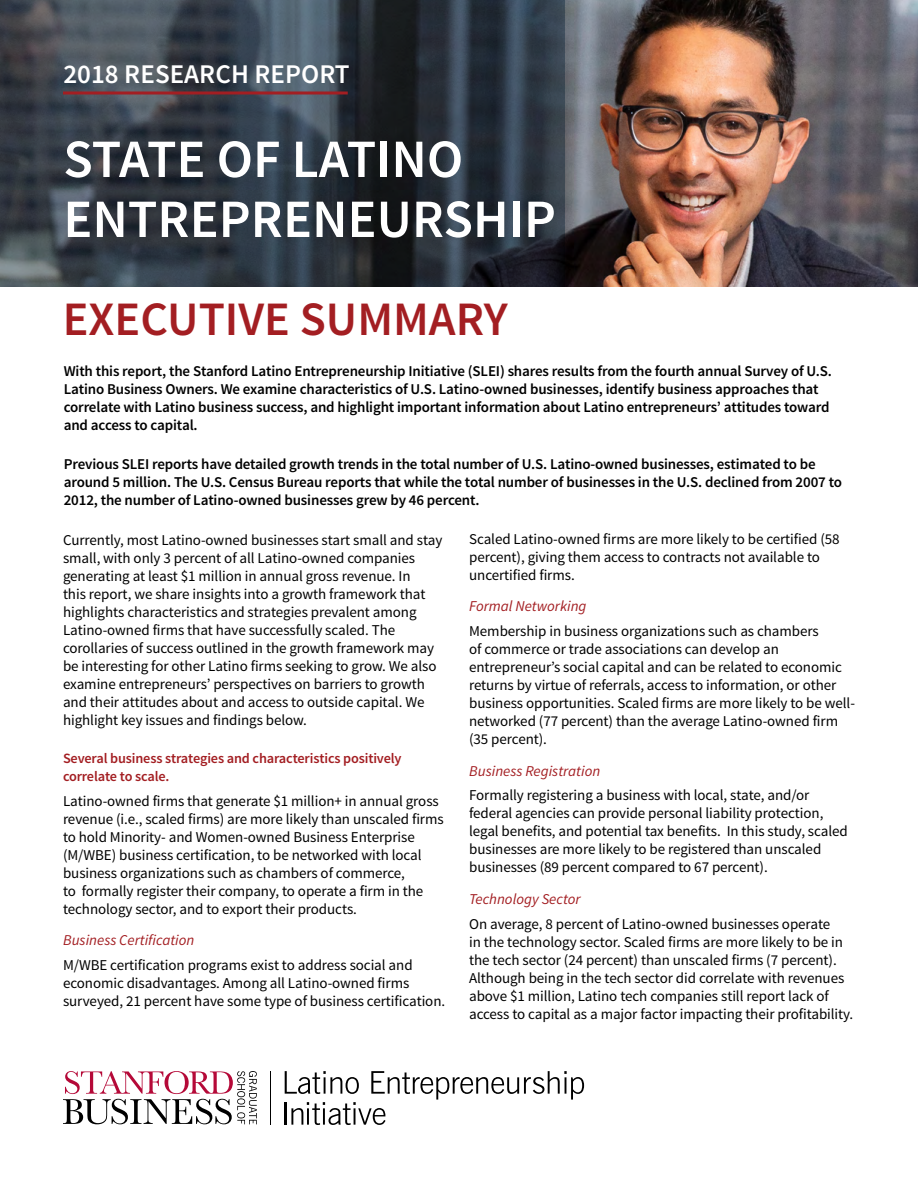
<style>
.page{position:relative;width:918px;height:1188px;background:#fff}
.page>*{position:absolute;margin:0;border:0;box-sizing:border-box;transform-origin:0 0}
.t1{font:600 54px/60px "Source Sans Pro";color:#fff}
.t2{font:600 48px "Source Sans Pro";color:#a31e22}
.t3{font:600 27px "Source Sans Pro";color:#fff}
.t4{font:15px/18px "Source Sans Pro";letter-spacing:-.005em;color:#000}
.t5{font:600 15px/18px "Source Sans Pro";letter-spacing:-.01em;color:#000}
.t6{font:italic 15px "Source Sans Pro";color:#a31e22}
.t7{font:600 14.25px/18px "Source Sans Pro";letter-spacing:-.01em;color:#a31e22}
</style>
<div class="page">
<svg style="left:63px;top:1071px;width:194px;height:53px"></svg>
<hr style="left:270px;top:1071px;width:1px;height:53px;background:#000">
<svg style="left:285px;top:1071px;width:299px;height:54px"></svg>
<img style="left:565px;top:0;width:353px;height:286px">
<svg style="left:0;top:0;width:565px;height:286px;background:#323a44"></svg>
<hr style="left:63px;top:92px;width:285px;height:2px;background:#a31e22">
<h3 class="t3" style="left:63px;top:57px;width:288px">2018 RESEARCH REPORT</h3>
<h1 class="t1" style="left:63px;top:131px;width:494px">STATE OF LATINO<br>ENTREPRENEURSHIP</h1>
<h2 class="t2" style="left:63px;top:289px;width:447px">EXECUTIVE SUMMARY</h2>
<p class="t5" style="left:64px;top:363px;width:770px">With this report, the Stanford Latino Entrepreneurship Initiative (SLEI) shares results from the fourth annual Survey of U.S.<br>Latino Business Owners. We examine characteristics of U.S. Latino-owned businesses, identify business approaches that correlate with Latino business success, and highlight important information about Latino entrepreneurs’ attitudes toward and access to capital.</p>
<p class="t5" style="left:64px;top:455px;width:780px">Previous SLEI reports have detailed growth trends in the total number of U.S. Latino-owned businesses, estimated to be around 5 million. The U.S. Census Bureau reports that while the total number of businesses in the U.S. declined from 2007 to<br>2012, the number of Latino-owned businesses grew by 46 percent.</p>
<p class="t4" style="left:63px;top:531px;width:381px">Currently, most Latino-owned businesses start small and stay small, with only 3 percent of all Latino-owned companies generating at least $1 million in annual gross revenue. In<br>this report, we share insights into a growth framework that highlights characteristics and strategies prevalent among Latino-owned firms that have successfully scaled. The corollaries of success outlined in the growth framework may be interesting for other Latino firms seeking to grow. We also examine entrepreneurs’ perspectives on barriers to growth and their attitudes about and access to outside capital. We highlight key issues and findings below.</p>
<p class="t7" style="left:63px;top:750px;width:340px">Several business strategies and characteristics positively correlate to scale.</p>
<p class="t4" style="left:63px;top:792px;width:382px">Latino-owned firms that generate $1 million+ in annual gross revenue (i.e., scaled firms) are more likely than unscaled firms to hold Minority- and Women-owned Business Enterprise (M/WBE) business certification, to be networked with local business organizations such as chambers of commerce,<br>to formally register their company, to operate a firm in the technology sector, and to export their products.</p>
<p class="t6" style="left:63px;top:931px;width:133px">Business Certification</p>
<p class="t4" style="left:63px;top:956px;width:384px">M/WBE certification programs exist to address social and economic disadvantages. Among all Latino-owned firms surveyed, 21 percent have some type of business certification.</p>
<p class="t4" style="left:469px;top:530px;width:372px">Scaled Latino-owned firms are more likely to be certified (58 percent), giving them access to contracts not available to uncertified firms.</p>
<p class="t6" style="left:469px;top:597px;width:119px">Formal Networking</p>
<p class="t4" style="left:469px;top:622px;width:387px">Membership in business organizations such as chambers<br>of commerce or trade associations can develop an entrepreneur’s social capital and can be related to economic returns by virtue of referrals, access to information, or other business opportunities. Scaled firms are more likely to be well&shy;networked (77 percent) than the average Latino-owned firm (35 percent).</p>
<p class="t6" style="left:469px;top:761px;width:133px">Business Registration</p>
<p class="t4" style="left:469px;top:787px;width:380px">Formally registering a business with local, state, and/or federal agencies can provide personal liability protection, legal benefits, and potential tax benefits. In this study, scaled businesses are more likely to be registered than unscaled businesses (89 percent compared to 67 percent).</p>
<p class="t6" style="left:469px;top:890px;width:113px">Technology Sector</p>
<p class="t4" style="left:469px;top:915px;width:386px">On average, 8 percent of Latino-owned businesses operate<br>in the technology sector. Scaled firms are more likely to be in the tech sector (24 percent) than unscaled firms (7 percent).<br>Although being in the tech sector did correlate with revenues above $1 million, Latino tech companies still report lack of access to capital as a major factor impacting their profitability.</p>
</div>
